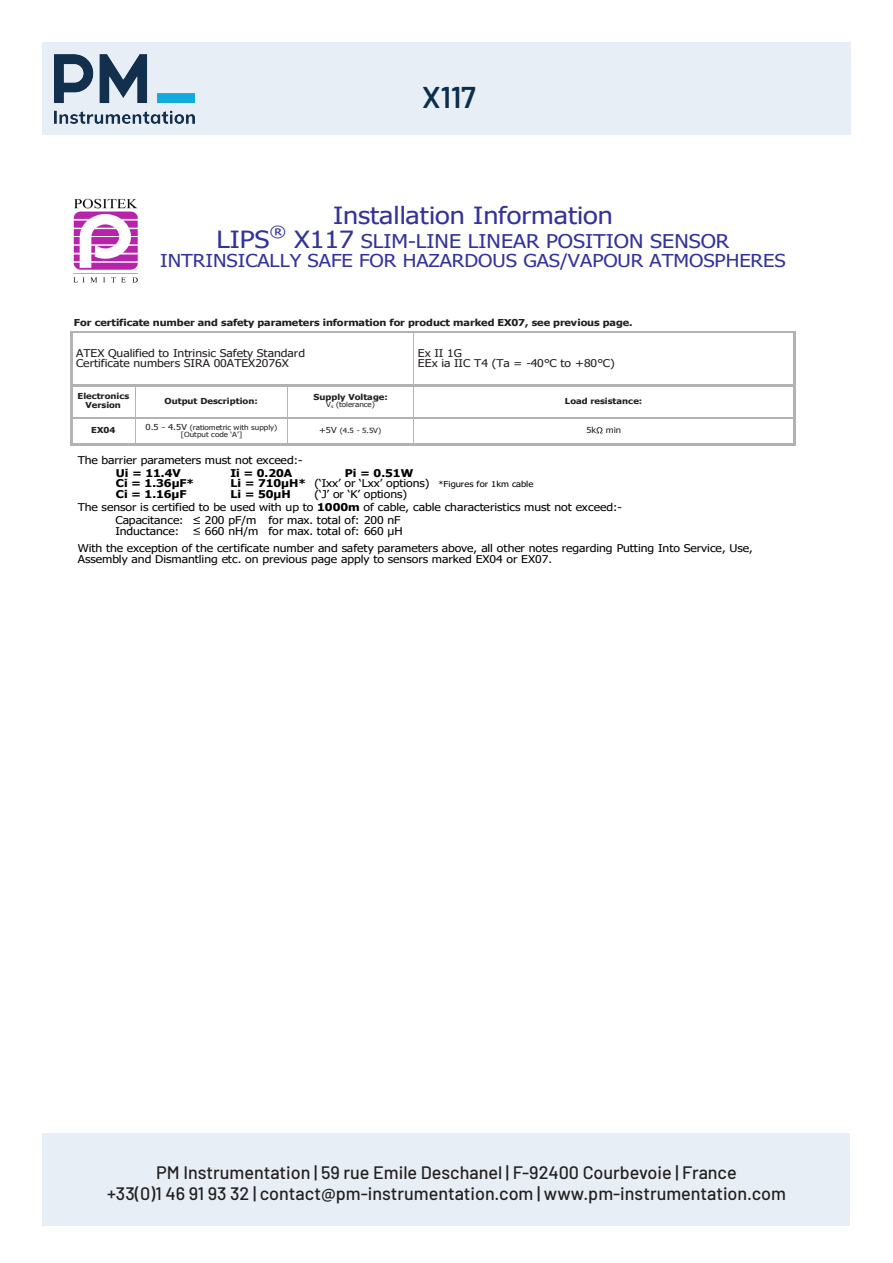
<style>
.page{position:relative;width:893px;height:1263px;background:#fff}
.page>*{position:absolute;margin:0;border:0;box-sizing:border-box;transform-origin:0 0}
.t1{font:600 30px "Barlow";color:#0a2f4e}
.t2{font:23.7px "Tahoma";color:#339;scale:1.14 1}
.t3{font:18.9px "Tahoma";color:#339;scale:1.14 1}
.t4{font:500 18px "Barlow";color:#231f20}
.t5{font:17.7px "Tahoma";color:#339;scale:1.14 1}
.t6{font:15.3px "Tahoma";color:#339;scale:1.14 1}
.t7{font:10.65px/13px "Tahoma";color:#000;scale:1.14 1}
.t8{font:10.65px/10.6px "Tahoma";letter-spacing:-.005em;color:#231f20;scale:1.14 1}
.t9{font:700 10.65px "Tahoma";color:#000;scale:1.14 1}
.t10{font:700 9.6px "Tahoma";letter-spacing:-.005em;color:#231f20;scale:1.14 1}
.t11{font:700 8.25px/8.4px "Tahoma";color:#231f20;text-align:center;scale:1.14 1}
.t12{font:8.25px "Tahoma";color:#231f20;scale:1.14 1}
.t13{font:7.05px/7.2px "Tahoma";color:#231f20;text-align:center;scale:1.14 1}
.s1{font-size:23.7px}
.s2{font-size:8.25px}
.s3{font-weight:700}
</style>
<div class="page">
<div style="left:43px;top:1133px;width:807px;height:92px;background:#e8eef5"></div>
<div style="left:43px;top:43px;width:807px;height:92px;background:#e8eef5"></div>
<img style="left:73px;top:198px;width:65px;height:85px">
<svg style="left:596px;top:427px;width:7px;height:6px"></svg>
<hr style="left:70px;top:332px;width:2px;height:54px;background:#b2b2b2">
<hr style="left:413px;top:333px;width:1px;height:52px;background:#b2b2b2">
<hr style="left:793px;top:332px;width:2px;height:112px;background:#b2b2b2">
<hr style="left:70px;top:385px;width:2px;height:33px;background:#b2b2b2">
<hr style="left:135px;top:386px;width:1px;height:31px;background:#b2b2b2">
<hr style="left:287px;top:386px;width:1px;height:58px;background:#b2b2b2">
<hr style="left:413px;top:386px;width:1px;height:58px;background:#b2b2b2">
<hr style="left:70px;top:417px;width:2px;height:27px;background:#b2b2b2">
<svg style="left:135px;top:418px;width:1px;height:25px"></svg>
<hr style="left:70px;top:332px;width:725px;height:1px;background:#b2b2b2">
<hr style="left:72px;top:385px;width:63px;height:2px;background:#b2b2b2">
<hr style="left:135px;top:385px;width:658px;height:2px;background:#b2b2b2">
<hr style="left:72px;top:417px;width:63px;height:1px;background:#b2b2b2">
<hr style="left:135px;top:417px;width:658px;height:1px;background:#b2b2b2">
<hr style="left:70px;top:443px;width:725px;height:2px;background:#b2b2b2">
<svg style="left:193px;top:517px;width:7px;height:18px"></svg>
<h1 class="t1" style="left:404px;top:64px;width:92px">K3R110</h1>
<p class="t1" style="left:422px;top:78px;width:55px">X117</p>
<p class="t2" style="left:333px;top:199px;width:247px">Installation Information</p>
<p class="t2" style="left:216px;top:223px;width:48px">LIPS</p>
<p class="t6" style="left:270px;top:221px;width:16px">®</p>
<p class="t3" style="left:294px;top:228px;width:383px"><span class="s1">X117</span> SLIM-LINE LINEAR POSITION SENSOR</p>
<p class="t5" style="left:160px;top:248px;width:550px">INTRINSICALLY SAFE FOR HAZARDOUS GAS/VAPOUR ATMOSPHERES</p>
<p class="t10" style="left:74px;top:316px;width:492px">For certificate number and safety parameters information for product marked EX07, see previous page.</p>
<p class="t8" style="left:76px;top:348px;width:202px">ATEX Qualified to Intrinsic Safety Standard<br>Certificate numbers SIRA 00ATEX2076X</p>
<p class="t8" style="left:418px;top:348px;width:174px">Ex II 1G<br>EEx ia IIC T4 (Ta = -40°C to +80°C)</p>
<p class="t11" style="left:78px;top:393px;width:47px">Electronics<br>Version</p>
<p class="t11" style="left:165px;top:397px;width:83px">Output Description:</p>
<p class="t11" style="left:313px;top:393px;width:67px">Supply Voltage:</p>
<p class="t11" style="left:565px;top:397px;width:69px">Load resistance:</p>
<p class="t13" style="left:326px;top:402px;width:44px">V<sub>s</sub> (tolerance)</p>
<p class="t11" style="left:91px;top:426px;width:23px">EX04</p>
<p class="t13" style="left:146px;top:424px;width:117px"><span class="s2">0.5 - 4.5V</span> (ratiometric with supply) [Output code ‘A’]</p>
<p class="t13" style="left:319px;top:428px;width:56px"><span class="s2">+5V</span> (4.5 - 5.5V)</p>
<p class="t12" style="left:586px;top:425px;width:32px">5k min</p>
<p class="t7" style="left:116px;top:454px;width:165px;text-indent:-38px">The barrier parameters must not exceed:-<br><span class="s3">Ui = 11.4V</span></p>
<p class="t9" style="left:230px;top:465px;width:56px">Ii = 0.20A</p>
<p class="t9" style="left:345px;top:465px;width:61px">Pi = 0.51W</p>
<p class="t9" style="left:116px;top:476px;width:70px">Ci = 1.36µF*</p>
<p class="t7" style="left:230px;top:478px;width:267px"><span class="s3">Li = 710µH*</span> (‘Ixx’ or ‘Lxx’ options) <span class="s2">*Figures for 1km cable</span></p>
<p class="t9" style="left:116px;top:487px;width:64px">Ci = 1.16µF</p>
<p class="t9" style="left:230px;top:487px;width:54px">Li = 50µH</p>
<p class="t7" style="left:314px;top:488px;width:83px">(‘J’ or ‘K’ options)</p>
<p class="t7" style="left:78px;top:501px;width:479px">The sensor is certified to be used with up to <span class="s3">1000m</span> of cable, cable characteristics must not exceed:-</p>
<p class="t7" style="left:115px;top:514px;width:61px">Capacitance:</p>
<p class="t7" style="left:205px;top:514px;width:173px">200 pF/m for max. total of: 200 nF</p>
<p class="t7" style="left:115px;top:525px;width:57px">Inductance:</p>
<p class="t7" style="left:78px;top:522px;width:594px;line-height:17.7px;text-indent:127px">660 nH/m for max. total of: 660 µH<br>With the exception of the certificate number and safety parameters above, all other notes regarding Putting Into Service, Use,</p>
<p class="t7" style="left:78px;top:553px;width:418px">Assembly and Dismantling etc. on previous page apply to sensors marked EX04 or EX07.</p>
<p class="t4" style="left:156px;top:1159px;width:582px">PM Instrumentation | 59 rue Emile Deschanel | F-92400 Courbevoie | France</p>
<p class="t4" style="left:107px;top:1181px;width:680px">+33(0)1 46 91 93 32 | contact@pm-instrumentation.com | www.pm-instrumentation.com</p>
</div>
